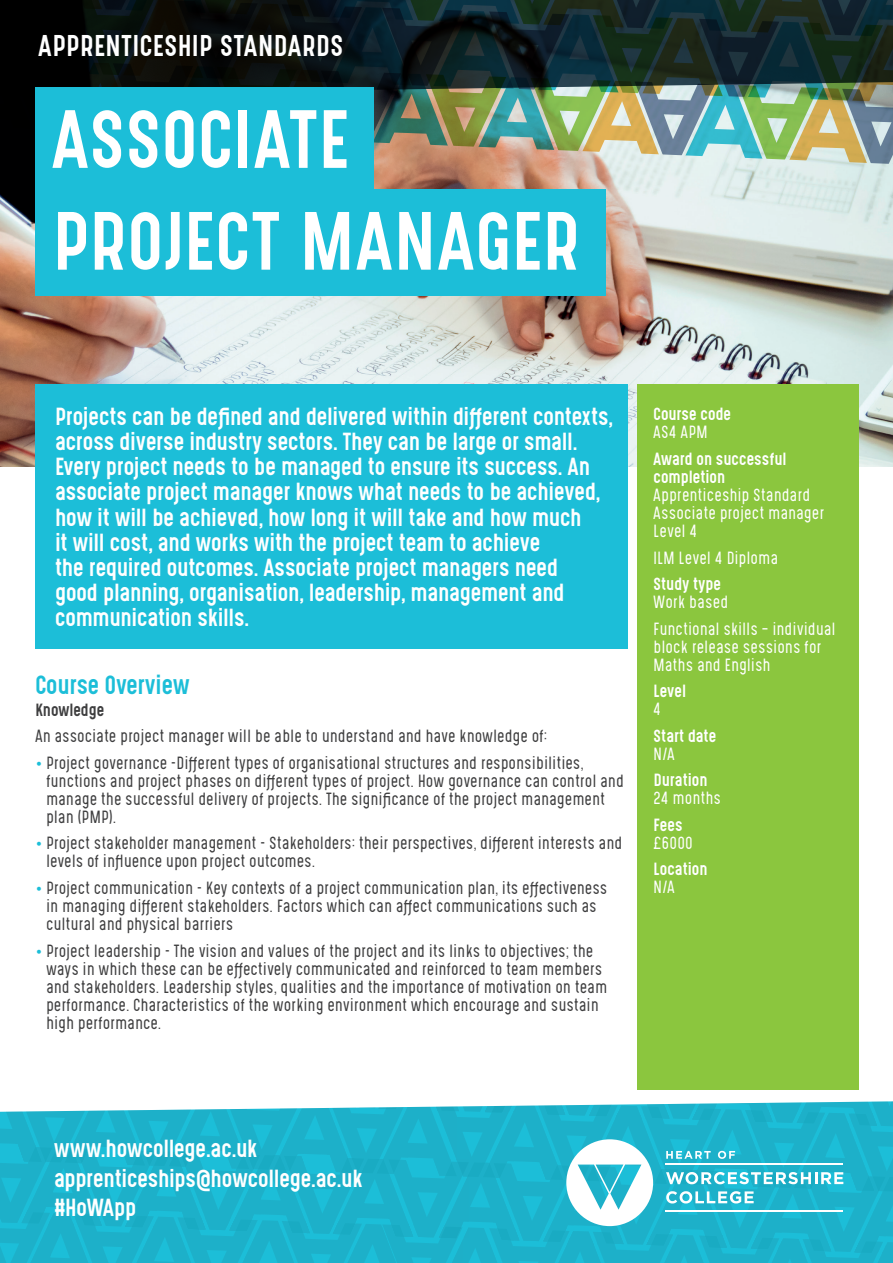
<style>
.page{position:relative;width:893px;height:1263px;background:#fff}
.page>*{position:absolute;margin:0;border:0;box-sizing:border-box;transform-origin:0 0}
.t1{font:69.9px/101.9px "Gotcha Gothic";letter-spacing:.02em;color:#fff}
.t2{font:25.5px "Gotcha Gothic";letter-spacing:.025em;color:#fff}
.t3{font:22.5px "Gotcha Gothic";color:#1cbed8}
.t4{font:21px/25.2px "Gotcha Gothic";letter-spacing:-.005em;color:#fff}
.t5{font:300 15px/18px "Gotcha Gothic";color:#3e3e3f}
.t6{font:300 15px/18px "Gotcha Gothic";letter-spacing:.005em;color:#fff}
.t7{font:15px/18px "Gotcha Gothic";letter-spacing:.01em;color:#fff}
.t8{font:15px "Gotcha Gothic";color:#3e3e3f}
.s1{font-family:"Gotham";font-weight:400;color:#1cbed8}
</style>
<div class="page">
<img style="left:0;top:164px;width:893px;height:302px">
<img style="left:0;top:96px;width:893px;height:68px">
<div style="left:35px;top:384px;width:593px;height:265px;background:#1cbed8"></div>
<div style="left:638px;top:384px;width:221px;height:706px;background:#8bc63e"></div>
<svg style="left:0;top:0;width:893px;height:96px;background:#152321"></svg>
<div style="left:35px;top:87px;width:339px;height:106px;background:#1cbed8"></div>
<div style="left:35px;top:189px;width:571px;height:106px;background:#1cbed8"></div>
<svg style="left:0;top:1101px;width:893px;height:162px;background:#2cb7cf"></svg>
<hr style="left:666px;top:1163px;width:177px;height:2px;background:#fff">
<hr style="left:666px;top:1210px;width:177px;height:2px;background:#fff">
<h2 class="t2" style="left:39px;top:26px;width:306px">APPRENTICESHIP STANDARDS</h2>
<h1 class="t1" style="left:52px;top:88px;width:529px">ASSOCIATE<br>PROJECT MANAGER</h1>
<p class="t4" style="left:55px;top:404px;width:559px">Projects can be defined and delivered within different contexts, across diverse industry sectors. They can be large or small.<br>Every project needs to be managed to ensure its success. An associate project manager knows what needs to be achieved, how it will be achieved, how long it will take and how much<br>it will cost, and works with the project team to achieve<br>the required outcomes. Associate project managers need<br>good planning, organisation, leadership, management and communication skills.</p>
<p class="t7" style="left:654px;top:405px;width:79px">Course code</p>
<p class="t6" style="left:654px;top:423px;width:56px">AS4 APM</p>
<p class="t7" style="left:654px;top:450px;width:134px">Award on successful completion</p>
<p class="t6" style="left:654px;top:486px;width:173px">Apprenticeship Standard<br>Associate project manager<br>Level 4</p>
<p class="t6" style="left:654px;top:548px;width:126px">ILM Level 4 Diploma</p>
<p class="t7" style="left:654px;top:575px;width:69px">Study type</p>
<p class="t6" style="left:654px;top:589px;width:184px;line-height:26.5px">Work based<br>Functional skills – individual</p>
<p class="t6" style="left:654px;top:637px;width:170px">block release sessions for<br>Maths and English</p>
<p class="t7" style="left:654px;top:682px;width:34px">Level</p>
<p class="t6" style="left:654px;top:700px;width:9px">4</p>
<p class="t7" style="left:654px;top:726px;width:64px">Start date</p>
<p class="t6" style="left:654px;top:744px;width:23px">N/A</p>
<p class="t7" style="left:654px;top:771px;width:55px">Duration</p>
<p class="t6" style="left:654px;top:789px;width:69px">24 months</p>
<p class="t7" style="left:654px;top:815px;width:31px">Fees</p>
<p class="t6" style="left:654px;top:833px;width:41px">£6000</p>
<p class="t7" style="left:654px;top:860px;width:55px">Location</p>
<p class="t6" style="left:654px;top:878px;width:23px">N/A</p>
<h3 class="t3" style="left:35px;top:667px;width:155px">Course Overview</h3>
<p class="t8" style="left:35px;top:698px;width:70px">Knowledge</p>
<p class="t5" style="left:35px;top:727px;width:513px">An associate project manager will be able to understand and have knowledge of:</p>
<p class="t5" style="left:46px;top:754px;width:579px;text-indent:-11px"><span class="s1">•</span> Project governance -Different types of organisational structures and responsibilities, functions and project phases on different types of project. How governance can control and manage the successful delivery of projects. The significance of the project management plan (PMP).</p>
<p class="t5" style="left:46px;top:834px;width:578px;text-indent:-11px"><span class="s1">•</span> Project stakeholder management - Stakeholders: their perspectives, different interests and levels of influence upon project outcomes.</p>
<p class="t5" style="left:46px;top:879px;width:563px;text-indent:-11px"><span class="s1">•</span> Project communication - Key contexts of a project communication plan, its effectiveness in managing different stakeholders. Factors which can affect communications such as cultural and physical barriers</p>
<p class="t5" style="left:46px;top:941px;width:563px;text-indent:-11px"><span class="s1">•</span> Project leadership - The vision and values of the project and its links to objectives; the ways in which these can be effectively communicated and reinforced to team members and stakeholders. Leadership styles, qualities and the importance of motivation on team performance. Characteristics of the working environment which encourage and sustain high performance.</p>
<h3 class="t4" style="left:54px;top:1134px;width:310px;line-height:29.4px">www.howcollege.ac.uk apprenticeships@howcollege.ac.uk #HoWApp</h3>
</div>
